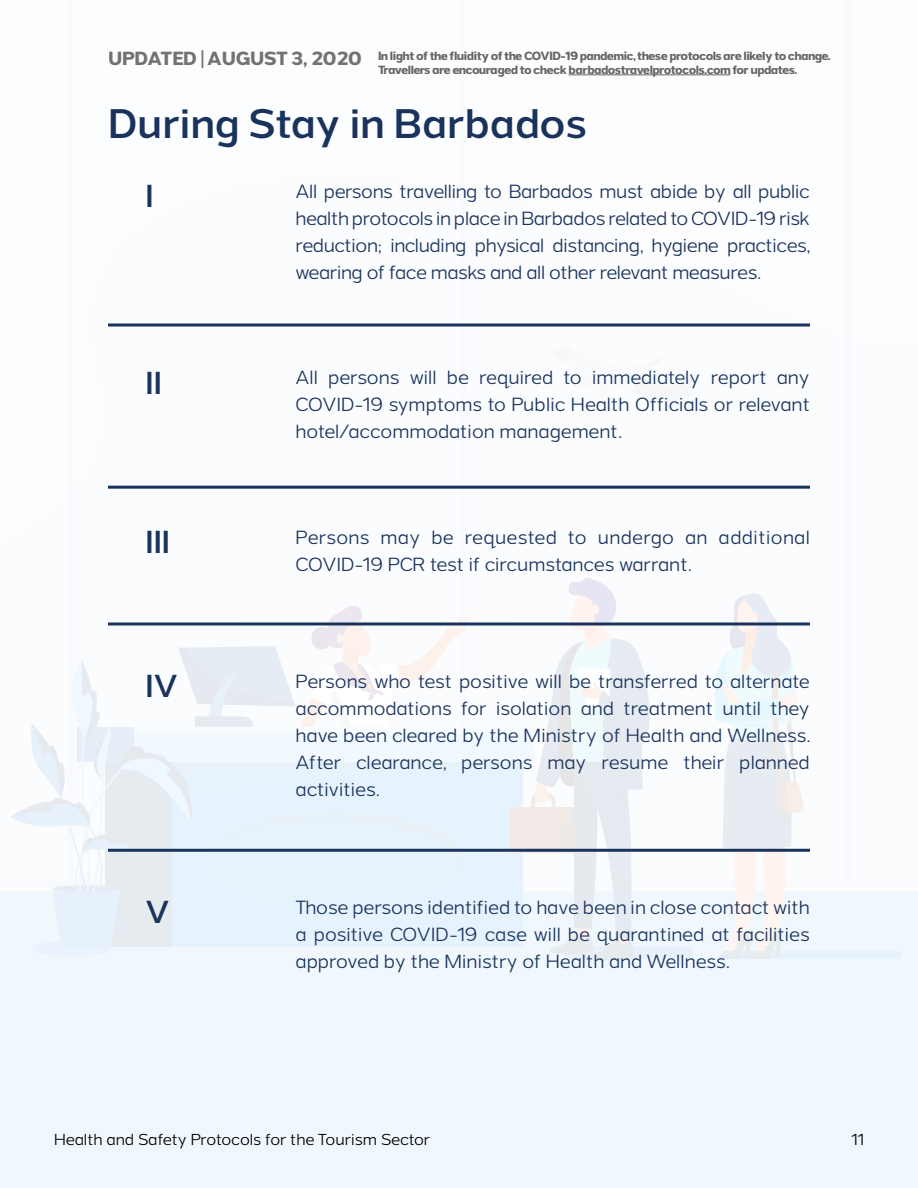
<style>
.page{position:relative;width:918px;height:1188px;background:#fff}
.page>*{position:absolute;margin:0;border:0;box-sizing:border-box;transform-origin:0 0}
.t1{font:600 39px "Grey Sans";color:#1a335c}
.t2{font:600 30px "Grey Sans";color:#1a335c}
.t3{font:18px/27px "Grey Sans";letter-spacing:-.015em;color:#1a335c;text-align:justify}
.t4{font:700 18px "Grey Sans";letter-spacing:-.01em;color:#000}
.t5{font:15px "Grey Sans";letter-spacing:-.015em;color:#000}
.t6{font:700 11.25px/13.5px "Grey Sans";letter-spacing:-.05em;color:#000}
</style>
<div class="page">
<div style="left:68px;top:0;width:6px;height:888px;background:#fafbfd"></div>
<div style="left:0;top:881px;width:918px;height:7px;background:#f9fafd"></div>
<div style="left:459px;top:0;width:6px;height:888px;background:#f9fafd"></div>
<div style="left:844px;top:0;width:6px;height:888px;background:#f9fafd"></div>
<div style="left:0;top:891px;width:918px;height:297px;background:#f0f8fe"></div>
<div style="left:725px;top:951px;width:177px;height:8px;background:#e6f1fc;border-radius:4px"></div>
<svg style="left:714px;top:593px;width:90px;height:366px"></svg>
<svg style="left:10px;top:577px;width:683px;height:383px"></svg>
<hr style="left:108px;top:324px;width:702px;height:3px;background:#1a335c">
<hr style="left:108px;top:486px;width:702px;height:3px;background:#1a335c">
<hr style="left:108px;top:622px;width:702px;height:3px;background:#1a335c">
<hr style="left:108px;top:849px;width:702px;height:3px;background:#1a335c">
<hr style="left:569px;top:75px;width:161px;height:1px;background:#000">
<p class="t4" style="left:108px;top:48px;width:256px">UPDATED | AUGUST 3, 2020</p>
<p class="t6" style="left:378px;top:50px;width:455px">In light of the fluidity of the COVID-19 pandemic, these protocols are likely to change.<br>Travellers are encouraged to check barbadostravelprotocols.com for updates.</p>
<h1 class="t1" style="left:108px;top:101px;width:481px">During Stay in Barbados</h1>
<p class="t3" style="left:296px;top:178px;width:516px">All persons travelling to Barbados must abide by all public health protocols in place in Barbados related to COVID-19 risk reduction; including physical distancing, hygiene practices, wearing of face masks and all other relevant measures.</p>
<h2 class="t2" style="left:146px;top:178px;width:10px">I</h2>
<h2 class="t2" style="left:146px;top:365px;width:18px">II</h2>
<p class="t3" style="left:296px;top:365px;width:516px">All persons will be required to immediately report any COVID-19 symptoms to Public Health Officials or relevant hotel/accommodation management.</p>
<h2 class="t2" style="left:146px;top:525px;width:26px">III</h2>
<p class="t3" style="left:296px;top:524px;width:516px">Persons may be requested to undergo an additional<br>COVID-19 PCR test if circumstances warrant.</p>
<h2 class="t2" style="left:146px;top:669px;width:34px">IV</h2>
<p class="t3" style="left:296px;top:668px;width:516px">Persons who test positive will be transferred to alternate accommodations for isolation and treatment until they have been cleared by the Ministry of Health and Wellness.<br>After clearance, persons may resume their planned activities.</p>
<h2 class="t2" style="left:146px;top:895px;width:26px">V</h2>
<p class="t3" style="left:296px;top:894px;width:516px">Those persons identified to have been in close contact with a positive COVID-19 case will be quarantined at facilities approved by the Ministry of Health and Wellness.</p>
<p class="t5" style="left:54px;top:1132px;width:378px">Health and Safety Protocols for the Tourism Sector</p>
<p class="t5" style="left:851px;top:1132px;width:14px">11</p>
</div>
